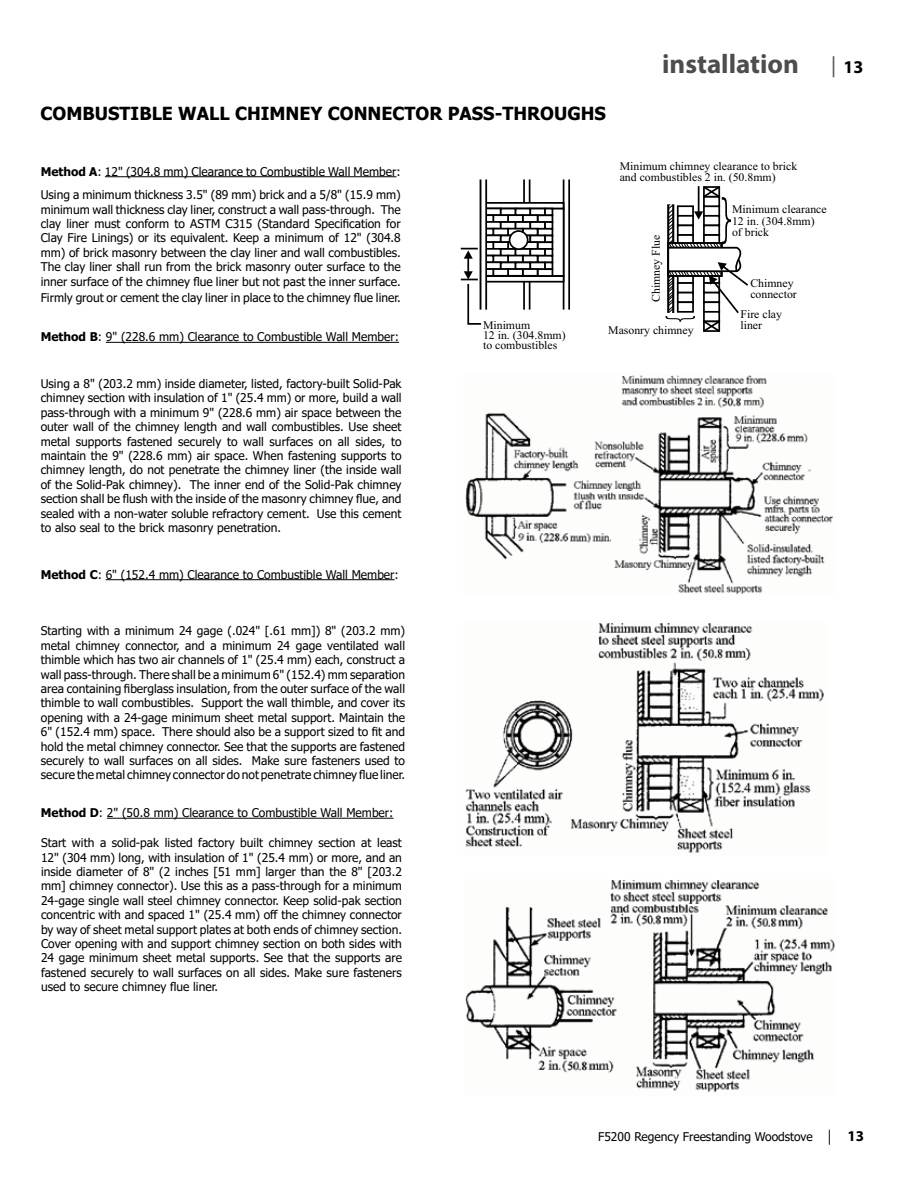
<style>
.page{position:relative;width:918px;height:1188px;background:#fff}
.page>*{position:absolute;margin:0;border:0;box-sizing:border-box;transform-origin:0 0}
.t1{font:700 27px "Myriad Pro";color:#4d4d4f}
.t2{font:700 18px "Tahoma";color:#000}
.t3{font:12px/14.4px "Tahoma";color:#000;text-align:justify}
.t4{font:11.7px/11.2px "Times New Roman";color:#000}
.s1{font-weight:400;font-size:21px}
.s2{font-size:18px;color:#000}
.s3{font-weight:700}
.s4{font-family:"Myriad Pro";font-size:15px}
.s5{font-family:"Myriad Pro";font-weight:700;font-size:15px}
</style>
<div class="page">
<hr style="left:105px;top:176px;width:292px;height:1px;background:#000">
<hr style="left:106px;top:342px;width:293px;height:1px;background:#000">
<hr style="left:106px;top:579px;width:289px;height:1px;background:#000">
<svg style="left:523px;top:179px;width:7px;height:131px"></svg>
<svg style="left:563px;top:179px;width:7px;height:131px"></svg>
<div style="left:485px;top:208px;width:79px;height:69px;background:#fff;border:2px solid #000"></div>
<svg style="left:487px;top:202px;width:77px;height:7px"></svg>
<svg style="left:487px;top:275px;width:77px;height:8px"></svg>
<svg style="left:487px;top:208px;width:13px;height:6px"></svg>
<svg style="left:500px;top:208px;width:15px;height:6px"></svg>
<svg style="left:515px;top:208px;width:14px;height:6px"></svg>
<svg style="left:529px;top:208px;width:15px;height:6px"></svg>
<svg style="left:544px;top:208px;width:9px;height:6px"></svg>
<div style="left:537px;top:214px;width:16px;height:9px;background:#fff;border:2px solid #000"></div>
<div style="left:522px;top:214px;width:16px;height:9px;background:#fff;border:2px solid #000"></div>
<div style="left:507px;top:214px;width:17px;height:9px;background:#fff;border:2px solid #000"></div>
<div style="left:492px;top:214px;width:17px;height:9px;background:#fff;border:2px solid #000"></div>
<div style="left:485px;top:214px;width:9px;height:9px;background:#fff;border:2px solid #000"></div>
<div style="left:485px;top:221px;width:17px;height:9px;background:#fff;border:2px solid #000"></div>
<div style="left:500px;top:221px;width:16px;height:9px;background:#fff;border:2px solid #000"></div>
<div style="left:515px;top:221px;width:16px;height:9px;background:#fff;border:2px solid #000"></div>
<div style="left:529px;top:221px;width:17px;height:9px;background:#fff;border:2px solid #000"></div>
<div style="left:544px;top:221px;width:9px;height:9px;background:#fff;border:2px solid #000"></div>
<svg style="left:538px;top:228px;width:15px;height:7px"></svg>
<svg style="left:524px;top:228px;width:14px;height:7px"></svg>
<svg style="left:509px;top:228px;width:15px;height:7px"></svg>
<svg style="left:494px;top:228px;width:15px;height:7px"></svg>
<svg style="left:487px;top:228px;width:7px;height:7px"></svg>
<svg style="left:487px;top:235px;width:13px;height:6px"></svg>
<svg style="left:500px;top:235px;width:10px;height:6px"></svg>
<svg style="left:529px;top:235px;width:15px;height:6px"></svg>
<svg style="left:544px;top:235px;width:9px;height:6px"></svg>
<div style="left:537px;top:241px;width:16px;height:9px;background:#fff;border:2px solid #000"></div>
<div style="left:522px;top:241px;width:16px;height:9px;background:#fff;border:2px solid #000"></div>
<div style="left:492px;top:241px;width:17px;height:9px;background:#fff;border:2px solid #000"></div>
<div style="left:485px;top:241px;width:9px;height:9px;background:#fff;border:2px solid #000"></div>
<svg style="left:487px;top:248px;width:13px;height:7px"></svg>
<div style="left:500px;top:248px;width:16px;height:9px;background:#fff;border:2px solid #000"></div>
<div style="left:515px;top:248px;width:16px;height:9px;background:#fff;border:2px solid #000"></div>
<div style="left:529px;top:248px;width:17px;height:9px;background:#fff;border:2px solid #000"></div>
<div style="left:544px;top:248px;width:9px;height:9px;background:#fff;border:2px solid #000"></div>
<svg style="left:538px;top:255px;width:15px;height:7px"></svg>
<svg style="left:524px;top:255px;width:14px;height:7px"></svg>
<svg style="left:509px;top:255px;width:15px;height:7px"></svg>
<svg style="left:494px;top:255px;width:15px;height:7px"></svg>
<svg style="left:487px;top:255px;width:7px;height:6px"></svg>
<div style="left:485px;top:261px;width:17px;height:9px;background:#fff;border:2px solid #000"></div>
<svg style="left:500px;top:262px;width:15px;height:6px"></svg>
<svg style="left:515px;top:262px;width:14px;height:6px"></svg>
<svg style="left:529px;top:262px;width:15px;height:6px"></svg>
<svg style="left:544px;top:262px;width:9px;height:6px"></svg>
<div style="left:537px;top:268px;width:16px;height:9px;background:#fff;border:2px solid #000"></div>
<div style="left:522px;top:268px;width:16px;height:9px;background:#fff;border:2px solid #000"></div>
<div style="left:507px;top:268px;width:17px;height:9px;background:#fff;border:2px solid #000"></div>
<div style="left:492px;top:268px;width:17px;height:9px;background:#fff;border:2px solid #000"></div>
<div style="left:485px;top:268px;width:9px;height:9px;background:#fff;border:2px solid #000"></div>
<div style="left:510px;top:231px;width:18px;height:18px;background:#fff;border-radius:50%"></div>
<div style="left:509px;top:230px;width:20px;height:20px;border:2px solid #000;border-radius:50%"></div>
<svg style="left:480px;top:179px;width:7px;height:131px"></svg>
<svg style="left:461px;top:248px;width:22px;height:77px"></svg>
<svg style="left:666px;top:186px;width:82px;height:146px"></svg>
<div style="left:662px;top:198px;width:17px;height:6px;background:#fff"></div>
<hr style="left:660px;top:313px;width:17px;height:3px;background:#fff">
<img style="left:465px;top:375px;width:368px;height:219px">
<img style="left:465px;top:623px;width:359px;height:230px">
<hr style="left:107px;top:818px;width:287px;height:1px;background:#000">
<img style="left:465px;top:880px;width:370px;height:212px">
<h2 class="t2" style="left:41px;top:101px;width:567px">COMBUSTIBLE WALL CHIMNEY CONNECTOR PASS-THROUGHS</h2>
<h1 class="t1" style="left:662px;top:46px;width:203px">installation <span class="s1">|</span> <span class="s2">13</span></h1>
<p class="t3" style="left:41px;top:160px;width:362px;line-height:23.4px"><span class="s3">Method A</span>: 12" (304.8 mm) Clearance to Combustible Wall Member:<br>Using a minimum thickness 3.5" (89 mm) brick and a 5/8" (15.9 mm)</p>
<p class="t3" style="left:41px;top:203px;width:362px">minimum wall thickness clay liner, construct a wall pass-through. The clay liner must conform to ASTM C315 (Standard Specification for Clay Fire Linings) or its equivalent. Keep a minimum of 12" (304.8 mm) of brick masonry between the clay liner and wall combustibles.<br>The clay liner shall run from the brick masonry outer surface to the inner surface of the chimney flue liner but not past the inner surface.</p>
<p class="t3" style="left:41px;top:291px;width:362px">Firmly grout or cement the clay liner in place to the chimney flue liner.</p>
<p class="t3" style="left:41px;top:330px;width:360px"><span class="s3">Method B</span>: 9" (228.6 mm) Clearance to Combustible Wall Member:</p>
<p class="t3" style="left:41px;top:377px;width:362px">Using a 8" (203.2 mm) inside diameter, listed, factory-built Solid-Pak chimney section with insulation of 1" (25.4 mm) or more, build a wall pass-through with a minimum 9" (228.6 mm) air space between the outer wall of the chimney length and wall combustibles. Use sheet metal supports fastened securely to wall surfaces on all sides, to maintain the 9" (228.6 mm) air space. When fastening supports to chimney length, do not penetrate the chimney liner (the inside wall of the Solid-Pak chimney). The inner end of the Solid-Pak chimney section shall be flush with the inside of the masonry chimney flue, and sealed with a non-water soluble refractory cement. Use this cement to also seal to the brick masonry penetration.</p>
<p class="t3" style="left:41px;top:568px;width:360px"><span class="s3">Method C</span>: 6" (152.4 mm) Clearance to Combustible Wall Member:</p>
<p class="t3" style="left:41px;top:625px;width:366px">Starting with a minimum 24 gage (.024" [.61 mm]) 8" (203.2 mm) metal chimney connector, and a minimum 24 gage ventilated wall thimble which has two air channels of 1" (25.4 mm) each, construct a wall pass-through. There shall be a minimum 6" (152.4) mm separation area containing fiberglass insulation, from the outer surface of the wall thimble to wall combustibles. Support the wall thimble, and cover its opening with a 24-gage minimum sheet metal support. Maintain the 6" (152.4 mm) space. There should also be a support sized to fit and hold the metal chimney connector. See that the supports are fastened securely to wall surfaces on all sides. Make sure fasteners used to secure the metal chimney connector do not penetrate chimney flue liner.</p>
<p class="t3" style="left:41px;top:806px;width:354px"><span class="s3">Method D</span>: 2" (50.8 mm) Clearance to Combustible Wall Member:</p>
<p class="t3" style="left:41px;top:836px;width:363px">Start with a solid-pak listed factory built chimney section at least 12" (304 mm) long, with insulation of 1" (25.4 mm) or more, and an inside diameter of 8" (2 inches [51 mm] larger than the 8" [203.2 mm] chimney connector). Use this as a pass-through for a minimum 24-gage single wall steel chimney connector. Keep solid-pak section concentric with and spaced 1" (25.4 mm) off the chimney connector by way of sheet metal support plates at both ends of chimney section.<br>Cover opening with and support chimney section on both sides with 24 gage minimum sheet metal supports. See that the supports are fastened securely to wall surfaces on all sides. Make sure fasteners used to secure chimney flue liner.</p>
<p class="t4" style="left:620px;top:161px;width:179px">Minimum chimney clearance to brick and combustibles 2 in. (50.8mm)</p>
<p class="t4" style="left:732px;top:205px;width:96px">Minimum clearance<br>12 in. (304.8mm) of brick</p>
<p class="t4" style="left:652px;top:302px;width:69px;rotate:-90deg">Chimney Flue</p>
<p class="t4" style="left:750px;top:279px;width:48px">Chimney connector</p>
<p class="t4" style="left:741px;top:310px;width:43px">Fire clay liner</p>
<p class="t4" style="left:483px;top:322px;width:84px;line-height:9.8px">Minimum<br>12 in. (304.8mm) to combustibles</p>
<p class="t4" style="left:608px;top:325px;width:87px">Masonry chimney</p>
<p class="t3" style="left:598px;top:1130px;width:267px">F5200 Regency Freestanding Woodstove <span class="s4">|</span> <span class="s5">13</span></p>
</div>
